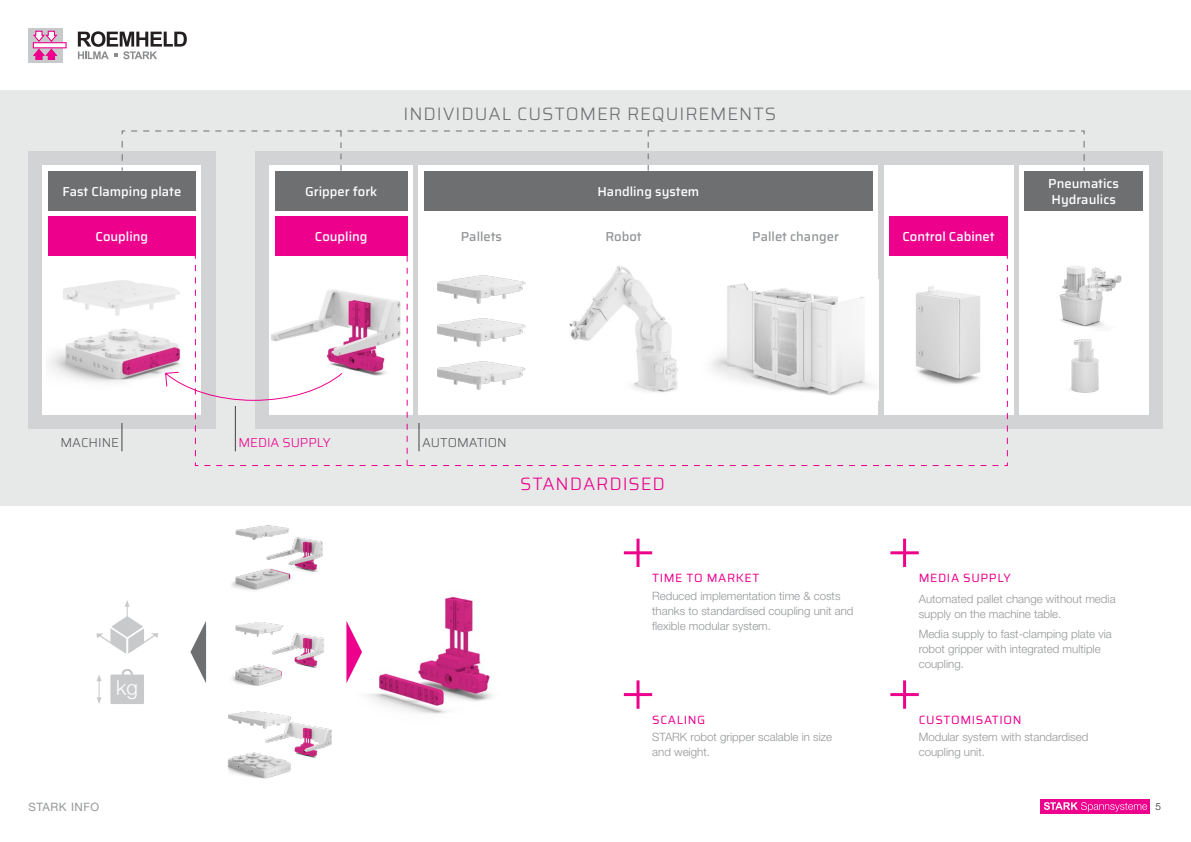
<style>
.page{position:relative;width:1191px;height:842px;background:#fff}
.page>*{position:absolute;margin:0;border:0;box-sizing:border-box;transform-origin:0 0}
.t1{font:300 20.7px "Helvetica Neue LT Std";color:#fff}
.t2{font:300 18px "Saira";letter-spacing:.05em;color:#6d6f71}
.t3{font:300 18px "Saira";letter-spacing:.05em;color:#ec008c}
.t4{font:500 13px/15.6px "Saira";color:#fff}
.t5{font:500 13px "Saira";color:#949698}
.t6{font:300 13px "Saira";color:#58595b}
.t7{font:300 13px "Saira";color:#ec008c}
.t8{font:12px "Saira";letter-spacing:.05em;color:#ec008c}
.t9{font:300 11.5px/15px "Helvetica Neue LT Std";color:#949698}
.t10{font:11.5px "Helvetica Neue LT Std";letter-spacing:.05em;color:#949698}
.t11{font:300 10px "Helvetica Neue LT Std";color:#231f20}
</style>
<div class="page">
<div style="left:1040px;top:799px;width:109px;height:15px;background:#ec008c"></div>
<svg style="left:1043px;top:802px;width:104px;height:10px"></svg>
<div style="left:0;top:91px;width:1191px;height:415px;background:#e7e8e8"></div>
<div style="left:28px;top:151px;width:187px;height:278px;background:#d1d3d4"></div>
<div style="left:255px;top:151px;width:907px;height:278px;background:#d1d3d4"></div>
<div style="left:269px;top:165px;width:144px;height:249px;background:#fff"></div>
<div style="left:883px;top:165px;width:130px;height:249px;background:#fff"></div>
<div style="left:1019px;top:165px;width:129px;height:249px;background:#fff"></div>
<div style="left:419px;top:165px;width:459px;height:249px;background:#fff"></div>
<div style="left:43px;top:165px;width:158px;height:249px;background:#fff"></div>
<img style="left:1059px;top:266px;width:63px;height:59px">
<img style="left:1069px;top:325px;width:35px;height:68px">
<img style="left:48px;top:328px;width:116px;height:54px">
<img style="left:63px;top:280px;width:101px;height:36px">
<div style="left:48px;top:216px;width:148px;height:40px;background:#ec008c"></div>
<div style="left:275px;top:216px;width:132px;height:40px;background:#ec008c"></div>
<div style="left:889px;top:216px;width:118px;height:40px;background:#ec008c"></div>
<div style="left:48px;top:171px;width:148px;height:39px;background:#6d6f71"></div>
<div style="left:275px;top:171px;width:132px;height:39px;background:#6d6f71"></div>
<div style="left:424px;top:171px;width:448px;height:39px;background:#6d6f71"></div>
<div style="left:1024px;top:171px;width:118px;height:39px;background:#6d6f71"></div>
<svg style="left:121px;top:423px;width:1px;height:28px"></svg>
<svg style="left:1007px;top:265px;width:1px;height:192px"></svg>
<svg style="left:164px;top:256px;width:834px;height:210px"></svg>
<svg style="left:122px;top:130px;width:962px;height:41px"></svg>
<div style="left:28px;top:28px;width:34px;height:34px;background:#c7c9cb"></div>
<svg style="left:59px;top:42px;width:8px;height:6px"></svg>
<svg style="left:32px;top:30px;width:27px;height:30px"></svg>
<svg style="left:78px;top:31px;width:109px;height:28px"></svg>
<img style="left:368px;top:596px;width:124px;height:118px">
<img style="left:231px;top:525px;width:92px;height:65px">
<img style="left:232px;top:622px;width:92px;height:64px">
<img style="left:227px;top:711px;width:105px;height:68px">
<svg style="left:96px;top:600px;width:62px;height:54px"></svg>
<div style="left:110px;top:674px;width:34px;height:30px;background:#c7c9cb"></div>
<svg style="left:97px;top:675px;width:4px;height:29px"></svg>
<svg style="left:121px;top:669px;width:12px;height:6px"></svg>
<svg style="left:346px;top:621px;width:16px;height:62px"></svg>
<svg style="left:190px;top:621px;width:16px;height:62px"></svg>
<hr style="left:636px;top:539px;width:3px;height:28px;background:#ec008c">
<hr style="left:624px;top:551px;width:28px;height:3px;background:#ec008c">
<hr style="left:636px;top:680px;width:3px;height:29px;background:#ec008c">
<hr style="left:624px;top:693px;width:28px;height:3px;background:#ec008c">
<hr style="left:903px;top:539px;width:3px;height:28px;background:#ec008c">
<hr style="left:890px;top:551px;width:28px;height:3px;background:#ec008c">
<hr style="left:903px;top:680px;width:3px;height:29px;background:#ec008c">
<hr style="left:890px;top:693px;width:28px;height:3px;background:#ec008c">
<p class="t4" style="left:62px;top:183px;width:120px">Fast Clamping plate</p>
<p class="t4" style="left:305px;top:183px;width:74px">Gripper fork</p>
<h2 class="t2" style="left:403px;top:100px;width:374px">INDIVIDUAL CUSTOMER REQUIREMENTS</h2>
<p class="t4" style="left:597px;top:183px;width:103px">Handling system</p>
<p class="t4" style="left:1048px;top:175px;width:72px">Pneumatics<br>Hydraulics</p>
<p class="t4" style="left:96px;top:229px;width:54px">Coupling</p>
<p class="t4" style="left:315px;top:229px;width:54px">Coupling</p>
<p class="t5" style="left:605px;top:227px;width:38px">Robot</p>
<p class="t5" style="left:752px;top:227px;width:88px">Pallet changer</p>
<p class="t4" style="left:902px;top:229px;width:94px">Control Cabinet</p>
<p class="t5" style="left:461px;top:227px;width:43px">Pallets</p>
<p class="t6" style="left:60px;top:433px;width:60px">MACHINE</p>
<p class="t7" style="left:238px;top:433px;width:94px">MEDIA SUPPLY</p>
<p class="t6" style="left:422px;top:433px;width:86px">AUTOMATION</p>
<h2 class="t3" style="left:520px;top:470px;width:146px">STANDARDISED</h2>
<h1 class="t1" style="left:116px;top:675px;width:23px">kg</h1>
<p class="t8" style="left:652px;top:569px;width:109px">TIME TO MARKET</p>
<p class="t9" style="left:652px;top:588px;width:203px">Reduced implementation time &amp; costs thanks to standardised coupling unit and flexible modular system.</p>
<p class="t8" style="left:652px;top:710px;width:55px">SCALING</p>
<p class="t9" style="left:652px;top:730px;width:181px">STARK robot gripper scalable in size and weight.</p>
<p class="t8" style="left:918px;top:569px;width:93px">MEDIA SUPPLY</p>
<p class="t9" style="left:918px;top:591px;width:198px">Automated pallet change without media supply on the machine table.</p>
<p class="t9" style="left:918px;top:626px;width:194px">Media supply to fast-clamping plate via robot gripper with integrated multiple coupling.</p>
<p class="t8" style="left:918px;top:710px;width:104px">CUSTOMISATION</p>
<p class="t9" style="left:918px;top:730px;width:171px">Modular system with standardised coupling unit.</p>
<p class="t10" style="left:28px;top:800px;width:72px">STARK INFO</p>
<p class="t11" style="left:1155px;top:800px;width:7px">5</p>
</div>
